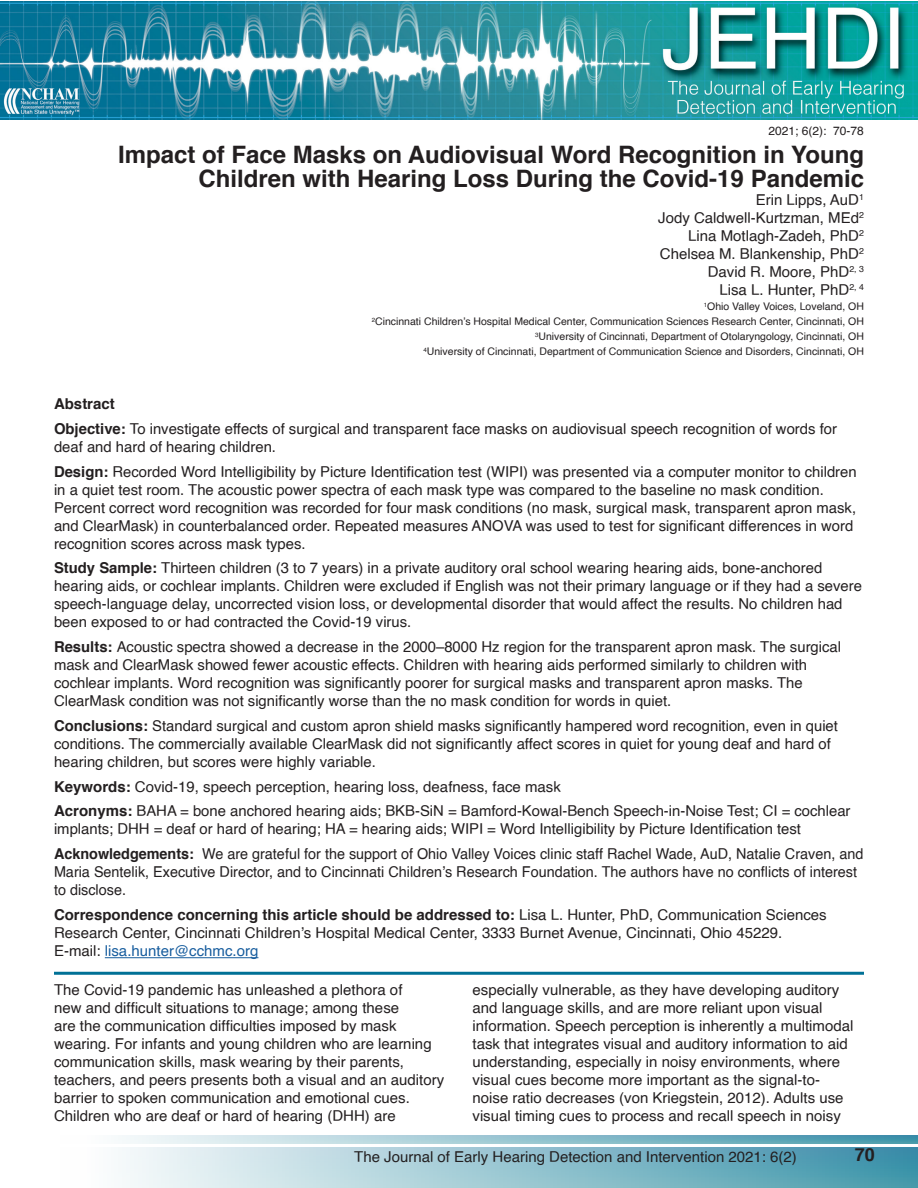
<style>
.page{position:relative;width:918px;height:1188px;background:#fff}
.page>*{position:absolute;margin:0;border:0;box-sizing:border-box;transform-origin:0 0}
.t1{font:700 24px/24px "Helvetica";color:#231f20;text-align:right}
.t2{font:700 18px "Helvetica";color:#231f20}
.t3{font:15px/18px "Helvetica";color:#231f20}
.t4{font:15px/18px "Helvetica";color:#231f20;scale:.96 1}
.t5{font:15px "Helvetica";color:#175d9e}
.t6{font:700 15px "Helvetica";color:#231f20}
.t7{font:12px "Helvetica";color:#231f20}
.t8{font:10.5px "Helvetica";color:#231f20}
.s1{font-weight:700}
.s2{color:#231f20}
</style>
<div class="page">
<div style="left:61px;top:1148px;width:857px;height:40px;background:linear-gradient(to right,#fff,#3b91a8)"></div>
<svg style="left:122px;top:1136px;width:796px;height:7px;background:#98c5d1"></svg>
<img style="left:0;top:2px;width:918px;height:118px">
<hr style="left:105px;top:957px;width:153px;height:1px;background:#175d9e">
<hr style="left:54px;top:972px;width:810px;height:3px;background:#007196">
<p class="t7" style="left:769px;top:121px;width:97px">2021; 6(2): 70-78</p>
<p class="t1" style="left:118px;top:143px;width:747px">Impact of Face Masks on Audiovisual Word Recognition in Young<br>Children with Hearing Loss During the Covid-19 Pandemic</p>
<p class="t3" style="left:756px;top:192px;width:110px">Erin Lipps, AuD<sup>1</sup></p>
<p class="t3" style="left:658px;top:210px;width:207px">Jody Caldwell-Kurtzman, MEd<sup>2</sup></p>
<p class="t3" style="left:688px;top:228px;width:177px">Lina Motlagh-Zadeh, PhD<sup>2</sup></p>
<p class="t3" style="left:660px;top:246px;width:206px">Chelsea M. Blankenship, PhD<sup>2</sup></p>
<p class="t3" style="left:708px;top:264px;width:158px">David R. Moore, PhD<sup>2,</sup> <sup>3</sup></p>
<p class="t3" style="left:719px;top:282px;width:146px">Lisa L. Hunter, PhD<sup>2,</sup> <sup>4</sup></p>
<p class="t8" style="left:704px;top:299px;width:162px"><sup>1</sup>Ohio Valley Voices, Loveland, OH</p>
<p class="t8" style="left:372px;top:314px;width:494px"><sup>2</sup>Cincinnati Children’s Hospital Medical Center, Communication Sciences Research Center, Cincinnati, OH</p>
<p class="t8" style="left:535px;top:329px;width:330px"><sup>3</sup>University of Cincinnati, Department of Otolaryngology, Cincinnati, OH</p>
<p class="t8" style="left:423px;top:344px;width:442px"><sup>4</sup>University of Cincinnati, Department of Communication Science and Disorders, Cincinnati, OH</p>
<p class="t6" style="left:54px;top:392px;width:62px">Abstract</p>
<p class="t3" style="left:54px;top:420px;width:785px"><span class="s1">Objective:</span> To investigate effects of surgical and transparent face masks on audiovisual speech recognition of words for deaf and hard of hearing children.</p>
<p class="t3" style="left:54px;top:463px;width:804px"><span class="s1">Design:</span> Recorded Word Intelligibility by Picture Identification test (WIPI) was presented via a computer monitor to children in a quiet test room. The acoustic power spectra of each mask type was compared to the baseline no mask condition.<br>Percent correct word recognition was recorded for four mask conditions (no mask, surgical mask, transparent apron mask, and ClearMask) in counterbalanced order. Repeated measures ANOVA was used to test for significant differences in word recognition scores across mask types.</p>
<p class="t3" style="left:54px;top:560px;width:810px"><span class="s1">Study Sample:</span> Thirteen children (3 to 7 years) in a private auditory oral school wearing hearing aids, bone-anchored hearing aids, or cochlear implants. Children were excluded if English was not their primary language or if they had a severe speech-language delay, uncorrected vision loss, or developmental disorder that would affect the results. No children had been exposed to or had contracted the Covid-19 virus.</p>
<p class="t3" style="left:54px;top:638px;width:789px"><span class="s1">Results:</span> Acoustic spectra showed a decrease in the 2000–8000 Hz region for the transparent apron mask. The surgical mask and ClearMask showed fewer acoustic effects. Children with hearing aids performed similarly to children with cochlear implants. Word recognition was significantly poorer for surgical masks and transparent apron masks. The ClearMask condition was not significantly worse than the no mask condition for words in quiet.</p>
<p class="t3" style="left:54px;top:717px;width:786px"><span class="s1">Conclusions:</span> Standard surgical and custom apron shield masks significantly hampered word recognition, even in quiet conditions. The commercially available ClearMask did not significantly affect scores in quiet for young deaf and hard of hearing children, but scores were highly variable.</p>
<p class="t3" style="left:54px;top:778px;width:508px"><span class="s1">Keywords:</span> Covid-19, speech perception, hearing loss, deafness, face mask</p>
<p class="t3" style="left:54px;top:803px;width:798px"><span class="s1">Acronyms:</span> BAHA = bone anchored hearing aids; BKB-SiN = Bamford-Kowal-Bench Speech-in-Noise Test; CI = cochlear implants; DHH = deaf or hard of hearing; HA = hearing aids; WIPI = Word Intelligibility by Picture Identification test</p>
<p class="t4" style="left:54px;top:845px;width:845px"><span class="s1">Acknowledgements:</span> We are grateful for the support of Ohio Valley Voices clinic staff Rachel Wade, AuD, Natalie Craven, and<br>Maria Sentelik, Executive Director, and to Cincinnati Children’s Research Foundation. The authors have no conflicts of interest to disclose.</p>
<p class="t3" style="left:54px;top:906px;width:774px"><span class="s1">Correspondence concerning this article should be addressed to:</span> Lisa L. Hunter, PhD, Communication Sciences<br>Research Center, Cincinnati Children’s Hospital Medical Center, 3333 Burnet Avenue, Cincinnati, Ohio 45229.</p>
<p class="t5" style="left:54px;top:939px;width:206px"><span class="s2">E-mail:</span> lisa.hunter@cchmc.org</p>
<p class="t3" style="left:54px;top:982px;width:392px">The Covid-19 pandemic has unleashed a plethora of<br>new and difficult situations to manage; among these<br>are the communication difficulties imposed by mask wearing. For infants and young children who are learning communication skills, mask wearing by their parents, teachers, and peers presents both a visual and an auditory barrier to spoken communication and emotional cues.<br>Children who are deaf or hard of hearing (DHH) are</p>
<p class="t3" style="left:472px;top:982px;width:382px">especially vulnerable, as they have developing auditory and language skills, and are more reliant upon visual information. Speech perception is inherently a multimodal task that integrates visual and auditory information to aid understanding, especially in noisy environments, where visual cues become more important as the signal-to&shy;noise ratio decreases (von Kriegstein, 2012). Adults use visual timing cues to process and recall speech in noisy</p>
<p class="t3" style="left:354px;top:1148px;width:444px">The Journal of Early Hearing Detection and Intervention 2021: 6(2)</p>
<p class="t2" style="left:855px;top:1140px;width:22px">70</p>
</div>
